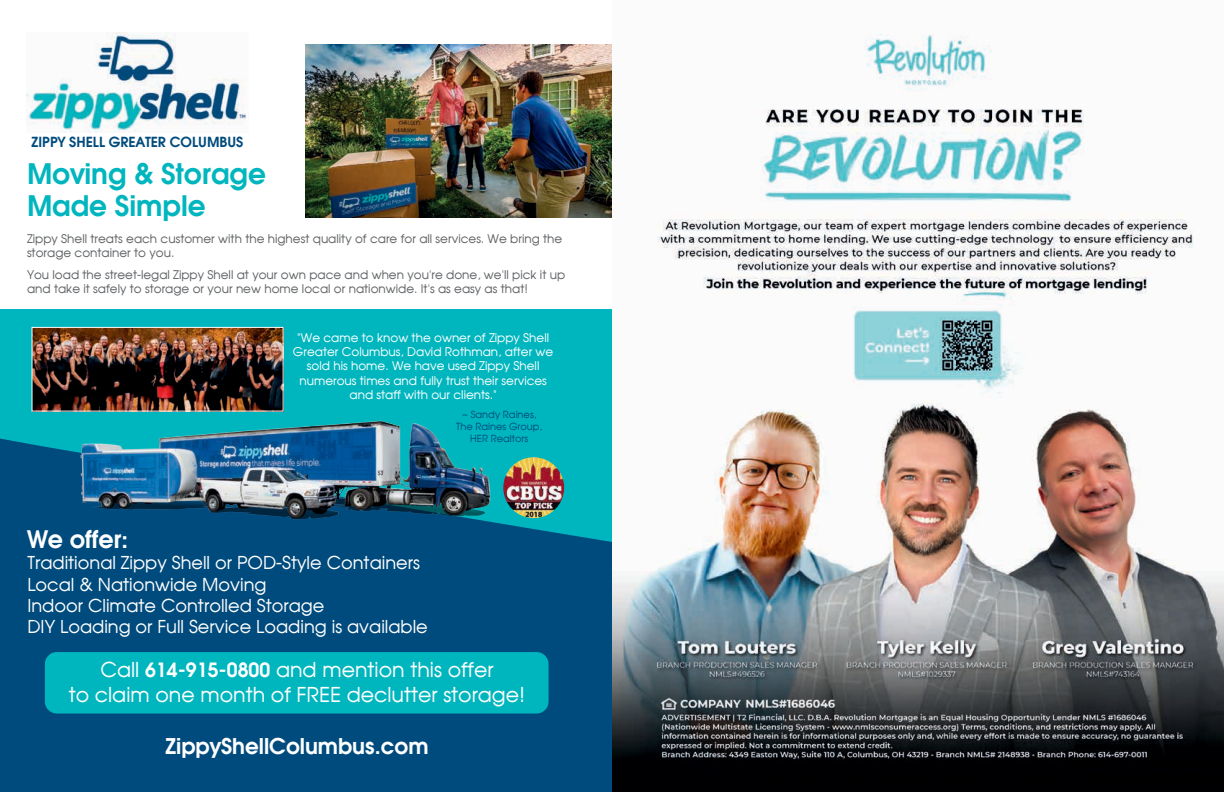
<style>
.page{position:relative;width:1224px;height:792px;background:#fff}
.page>*{position:absolute;margin:0;border:0;box-sizing:border-box;transform-origin:0 0}
.t1{font:29.6px/32px "Moderne Demi";color:#00b6be}
.t2{font:25.2px "Moderne Demi";color:#fff}
.t3{font:22.7px "Moderne Demi";color:#fff}
.t4{font:20.6px/24.7px "Moderne";color:#fff;text-align:center}
.t5{font:17.8px/21.3px "Moderne";color:#fff}
.t6{font:14.6px "Moderne Demi";color:#004b7d}
.t7{font:12px/14.4px "Moderne";color:#5e6164}
.t8{font:12px/14.4px "Moderne";color:#fff;text-align:center}
.t9{font:9.8px/11.8px "Moderne";color:#004b7d;text-align:center}
.s1{font-family:"Moderne Demi"}
</style>
<div class="page">
<div style="left:0;top:309px;width:612px;height:252px;background:#00b6be"></div>
<div style="left:0;top:438px;width:612px;height:354px;background:#004b7d"></div>
<img style="left:305px;top:45px;width:307px;height:172px">
<img style="left:56px;top:420px;width:462px;height:108px">
<img style="left:26px;top:33px;width:220px;height:100px">
<div style="left:45px;top:652px;width:504px;height:62px;background:#00b6be;border-radius:12px"></div>
<img style="left:503px;top:457px;width:61px;height:61px;border-radius:30px">
<img style="left:34px;top:329px;width:248px;height:81px">
<div style="left:32px;top:327px;width:252px;height:85px;border:1px solid #fff"></div>
<img style="left:612px;top:109px;width:612px;height:673px">
<div style="left:612px;top:782px;width:612px;height:10px;background:#000002"></div>
<img style="left:864px;top:34px;width:128px;height:58px">
<p class="t6" style="left:32px;top:133px;width:213px">ZIPPY SHELL GREATER COLUMBUS</p>
<h1 class="t1" style="left:27px;top:157px;width:241px">Moving &amp; Storage<br>Made Simple</h1>
<p class="t7" style="left:27px;top:231px;width:537px">Zippy Shell treats each customer with the highest quality of care for all services. We bring the storage container to you.</p>
<p class="t7" style="left:27px;top:267px;width:540px">You load the street-legal Zippy Shell at your own pace and when you're done, we'll pick it up and take it safely to storage or your new home local or nationwide. It's as easy as that!</p>
<p class="t8" style="left:293px;top:330px;width:262px">"We came to know the owner of Zippy Shell Greater Columbus, David Rothman, after we sold his home. We have used Zippy Shell numerous times and fully trust their services and staff with our clients."</p>
<p class="t9" style="left:456px;top:408px;width:88px">~ Sandy Raines,<br>The Raines Group,<br>HER Realtors</p>
<h2 class="t2" style="left:27px;top:524px;width:102px">We offer:</h2>
<h3 class="t5" style="left:27px;top:552px;width:402px">Traditional Zippy Shell or POD-Style Containers Local &amp; Nationwide Moving<br>Indoor Climate Controlled Storage<br>DIY Loading or Full Service Loading is available</h3>
<h3 class="t4" style="left:69px;top:657px;width:458px">Call <span class="s1">614-915-0800</span> and mention this offer<br>to claim one month of FREE declutter storage!</h3>
<h3 class="t3" style="left:165px;top:732px;width:265px">ZippyShellColumbus.com</h3>
</div>
